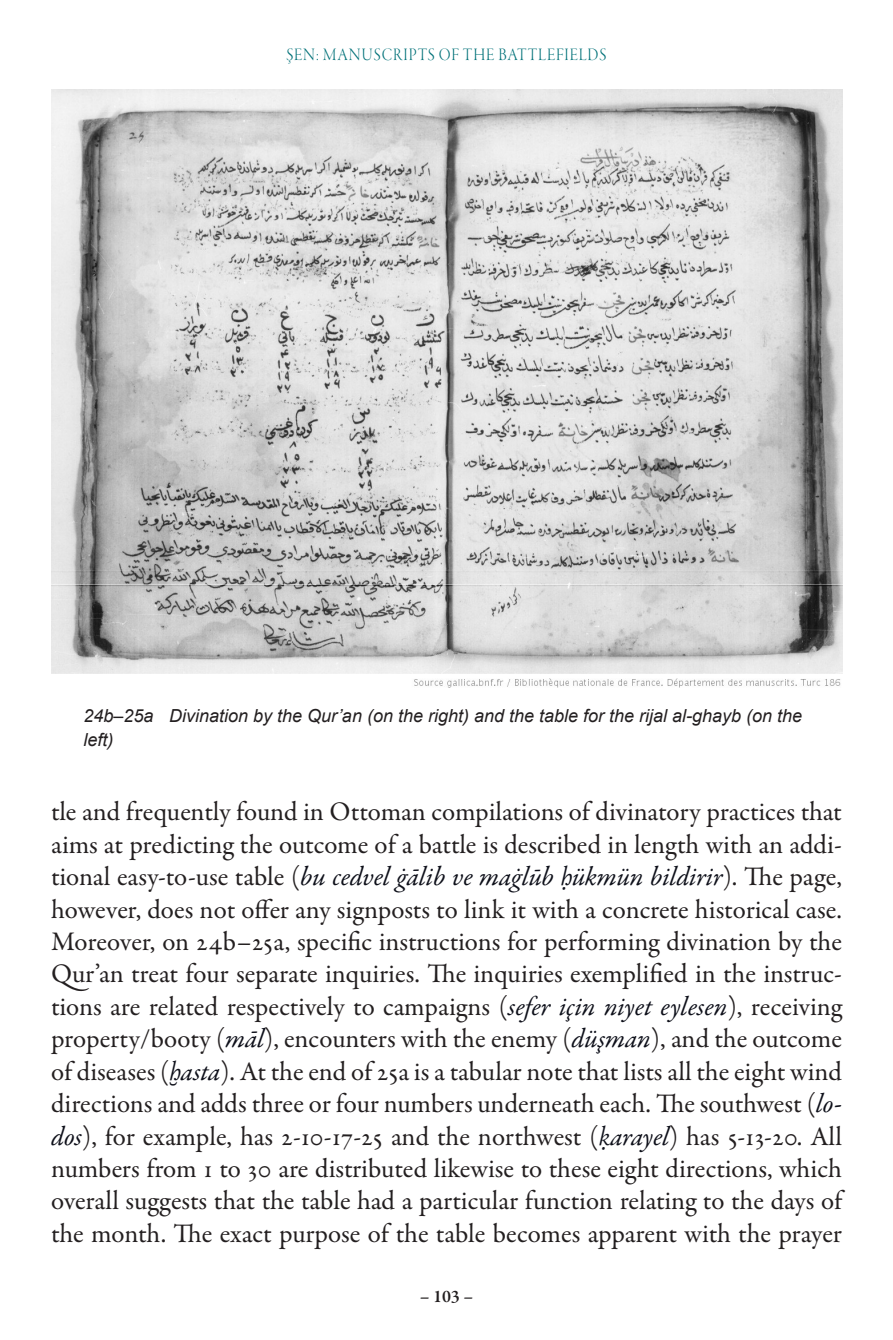
<style>
.page{position:relative;width:893px;height:1340px;background:#fff}
.page>*{position:absolute;margin:0;border:0;box-sizing:border-box;transform-origin:0 0}
.t1{font:27px/32.4px "Garamond Premr Pro";color:#231f20;text-align:justify}
.t2{font:italic 18px/24.8px "Arial";color:#231f20}
.t3{font:18px "Garamond Premr Pro Lt Disp";letter-spacing:.055em;color:#007178;scale:.9 1}
.t4{font:600 18px "Garamond Premr Pro";color:#231f20}
.s1{font-style:italic;color:#0e101a}
.s2{font-family:"Junicode";font-style:italic;color:#0e101a}
</style>
<div class="page">
<img style="left:51px;top:89px;width:792px;height:599px">
<p class="t3" style="left:287px;top:44px;width:357px">ŞEN: MANUSCRIPTS OF THE BATTLEFIELDS</p>
<p class="t2" style="left:83px;top:703px;width:720px">24b–25a Divination by the Qur’an (on the right) and the table for the rijal al-ghayb (on the left)</p>
<p class="t1" style="left:51px;top:796px;width:792px">tle and frequently found in Ottoman compilations of divinatory practices that aims at predicting the outcome of a battle is described in length with an addi&shy;tional easy-to-use table (<span class="s1">bu cedvel ġālib ve maġlūb</span> <span class="s2">ḥ</span><span class="s1">ükmün bildirir</span>). The page, however, does not offer any signposts to link it with a concrete historical case.<br>Moreover, on 24b–25a, specific instructions for performing divination by the Qur’an treat four separate inquiries. The inquiries exemplified in the instruc&shy;tions are related respectively to campaigns (<span class="s1">sefer için niyet eylesen</span>), receiving property/booty (<span class="s1">māl</span>), encounters with the enemy (<span class="s1">düşman</span>), and the outcome of diseases (<span class="s2">ḫ</span><span class="s1">asta</span>). At the end of 25a is a tabular note that lists all the eight wind directions and adds three or four numbers underneath each. The southwest (<span class="s1">lo&shy;dos</span>), for example, has 2-10-17-25 and the northwest (<span class="s2">ḳ</span><span class="s1">arayel</span>) has 5-13-20. All numbers from 1 to 30 are distributed likewise to these eight directions, which overall suggests that the table had a particular function relating to the days of the month. The exact purpose of the table becomes apparent with the prayer</p>
<p class="t4" style="left:420px;top:1285px;width:55px">– 103 –</p>
</div>
